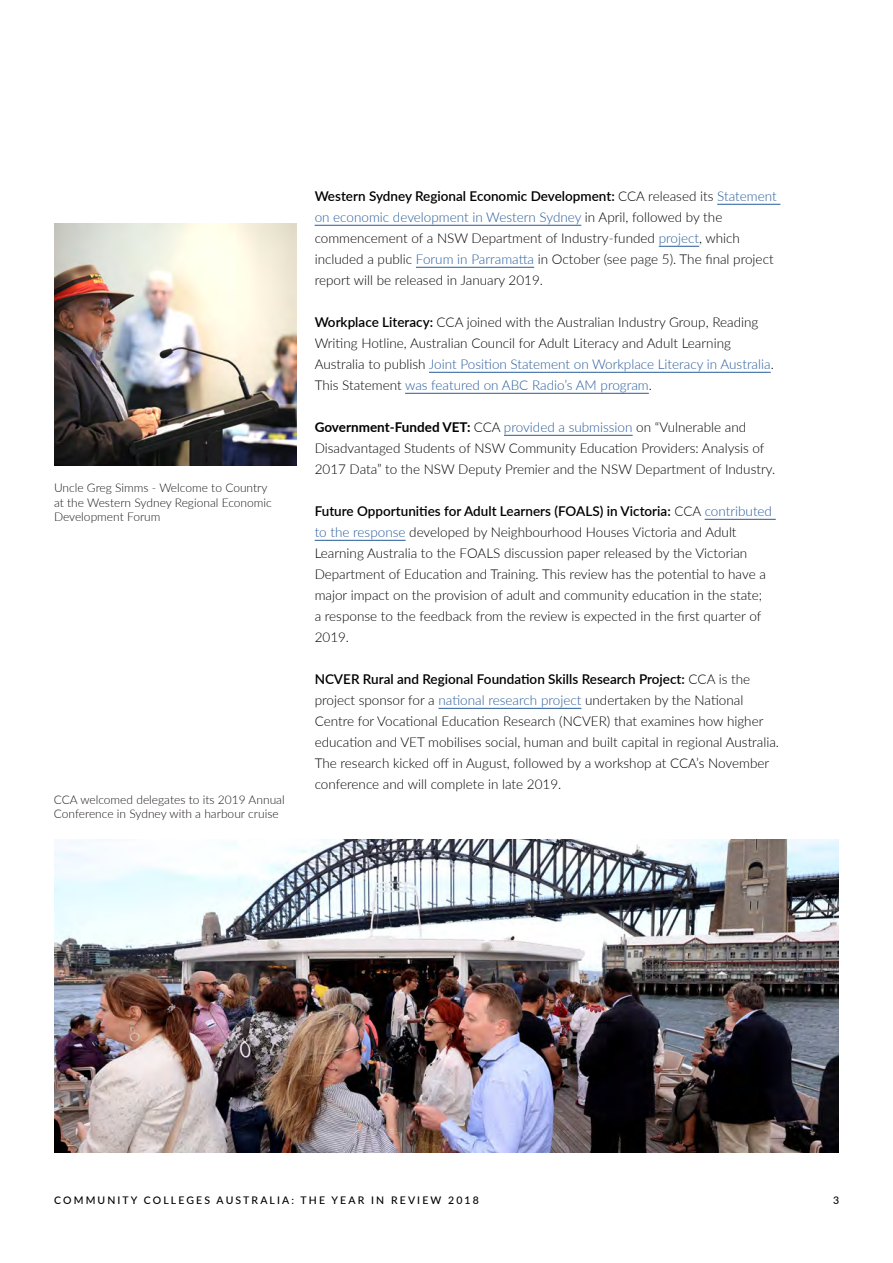
<style>
.page{position:relative;width:893px;height:1263px;background:#fff}
.page>*{position:absolute;margin:0;border:0;box-sizing:border-box;transform-origin:0 0}
.t1{font:300 13.5px/21px "Lato";color:#000}
.t2{font:300 12px/14.4px "Lato";color:#201a1c}
.t3{font:500 10.5px "Lato";letter-spacing:.2em;color:#000}
.s1{font-weight:600}
.s2{color:#275b9b}
.s3{font-weight:700}
</style>
<div class="page">
<img style="left:54px;top:839px;width:785px;height:313px">
<img style="left:54px;top:223px;width:242px;height:243px">
<hr style="left:717px;top:204px;width:63px;height:1px;background:#275b9b">
<hr style="left:315px;top:225px;width:266px;height:1px;background:#275b9b">
<hr style="left:659px;top:246px;width:40px;height:1px;background:#275b9b">
<hr style="left:416px;top:267px;width:118px;height:1px;background:#275b9b">
<hr style="left:429px;top:372px;width:342px;height:1px;background:#275b9b">
<hr style="left:405px;top:393px;width:244px;height:1px;background:#275b9b">
<hr style="left:504px;top:435px;width:129px;height:1px;background:#275b9b">
<hr style="left:705px;top:519px;width:71px;height:1px;background:#275b9b">
<hr style="left:315px;top:540px;width:91px;height:1px;background:#275b9b">
<hr style="left:438px;top:708px;width:143px;height:1px;background:#275b9b">
<p class="t2" style="left:54px;top:480px;width:219px">Uncle Greg Simms - Welcome to Country at the Western Sydney Regional Economic<br>Development Forum</p>
<p class="t2" style="left:54px;top:791px;width:232px">CCA welcomed delegates to its 2019 Annual<br>Conference in Sydney with a harbour cruise</p>
<p class="t1" style="left:315px;top:185px;width:463px"><span class="s1">Western Sydney Regional Economic Development:</span> CCA released its <span class="s2">Statement on economic development in Western Sydney</span> in April, followed by the commencement of a NSW Department of Industry-funded <span class="s2">project</span>, which included a public <span class="s2">Forum in Parramatta</span> in October (see page 5). The final project report will be released in January 2019.</p>
<p class="t1" style="left:315px;top:311px;width:461px"><span class="s1">Workplace Literacy:</span> CCA joined with the Australian Industry Group, Reading Writing Hotline, Australian Council for Adult Literacy and Adult Learning Australia to publish <span class="s2">Joint Position Statement on Workplace Literacy in Australia</span>.<br>This Statement <span class="s2">was featured on ABC Radio’s AM program</span>.</p>
<p class="t1" style="left:315px;top:416px;width:462px"><span class="s3">Government-Funded VET:</span> CCA <span class="s2">provided a submission</span> on “Vulnerable and<br>Disadvantaged Students of NSW Community Education Providers: Analysis of<br>2017 Data” to the NSW Deputy Premier and the NSW Department of Industry.</p>
<p class="t1" style="left:315px;top:500px;width:459px"><span class="s1">Future Opportunities for Adult Learners (FOALS) in Victoria:</span> CCA <span class="s2">contributed to the response</span> developed by Neighbourhood Houses Victoria and Adult Learning Australia to the FOALS discussion paper released by the Victorian Department of Education and Training. This review has the potential to have a major impact on the provision of adult and community education in the state;<br>a response to the feedback from the review is expected in the first quarter of 2019.</p>
<p class="t1" style="left:315px;top:668px;width:466px"><span class="s1">NCVER Rural and Regional Foundation Skills Research Project:</span> CCA is the project sponsor for a <span class="s2">national research project</span> undertaken by the National Centre for Vocational Education Research (NCVER) that examines how higher education and VET mobilises social, human and built capital in regional Australia.<br>The research kicked off in August, followed by a workshop at CCA’s November conference and will complete in late 2019.</p>
<p class="t3" style="left:54px;top:1193px;width:426px">COMMUNITY COLLEGES AUSTRALIA: THE YEAR IN REVIEW 2018</p>
<p class="t3" style="left:833px;top:1193px;width:8px">3</p>
</div>
